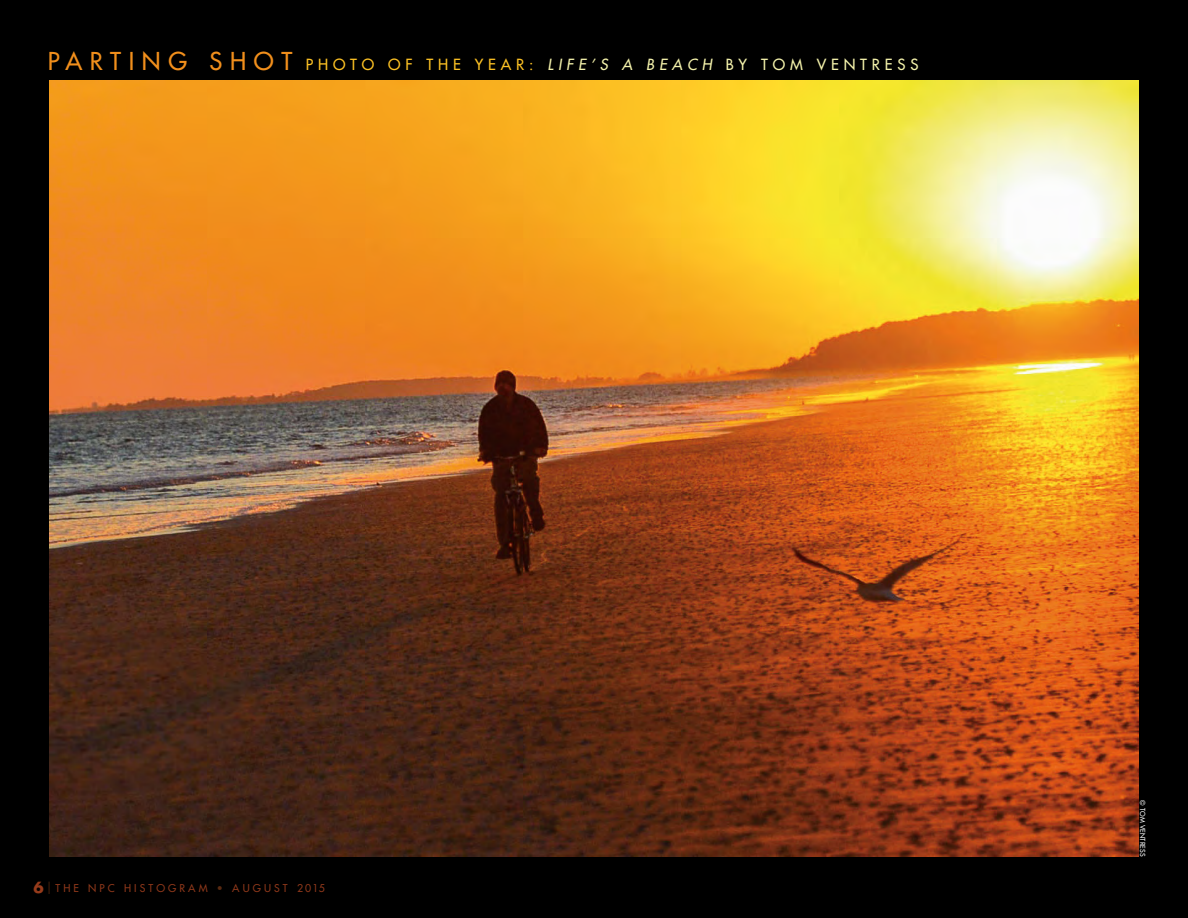
<style>
.page{position:relative;width:1188px;height:918px;background:#000}
.page>*{position:absolute;margin:0;border:0;box-sizing:border-box;transform-origin:0 0}
.t1{font:24px "Futura";color:#f18f1c}
.t2{font:italic 15px "Futura";letter-spacing:.32em;color:#f4f2ab}
.t3{font:15px "Futura";color:#f4f2ab}
.t4{font:15px "Futura";color:#fcc124}
.t5{font:10.5px "Futura";letter-spacing:.295em;color:#8c371a}
.t6{font:6.75px "Futura";letter-spacing:.025em;color:#fff}
.s1{font-style:normal;color:#fcc124}
.s2{font-style:normal}
.s3{font-weight:700;font-size:15px;color:#963b1b}
.s4{font-weight:300;font-size:15px;color:#5a2a11}
.s5{color:#5a2a11}
</style>
<div class="page">
<img style="left:50px;top:81px;width:1088px;height:775px">
<h1 class="t1" style="left:48px;top:46px;width:83px">PARTING</h1>
<h1 class="t1" style="left:210px;top:46px;width:42px">S HOT</h1>
<h2 class="t4" style="left:306px;top:55px;width:27px">P HOTO</h2>
<h2 class="t4" style="left:388px;top:55px;width:13px">OF</h2>
<h2 class="t2" style="left:427px;top:55px;width:311px"><span class="s1">TH E YEAR:</span> LIFE’S A BEACH <span class="s2">BY</span></h2>
<h2 class="t3" style="left:761px;top:55px;width:15px">TOM</h2>
<h2 class="t3" style="left:817px;top:55px;width:92px">V ENT RESS</h2>
<p class="t5" style="left:34px;top:881px;width:249px"><span class="s3">6</span><span class="s4">|</span>THE NPC HISTOGRA M <span class="s5">•</span> AUG UST</p>
<p class="t5" style="left:297px;top:881px;width:29px">2015</p>
<p class="t6" style="left:1147px;top:800px;width:58px;rotate:90deg">© TOM VENTRESS</p>
</div>
